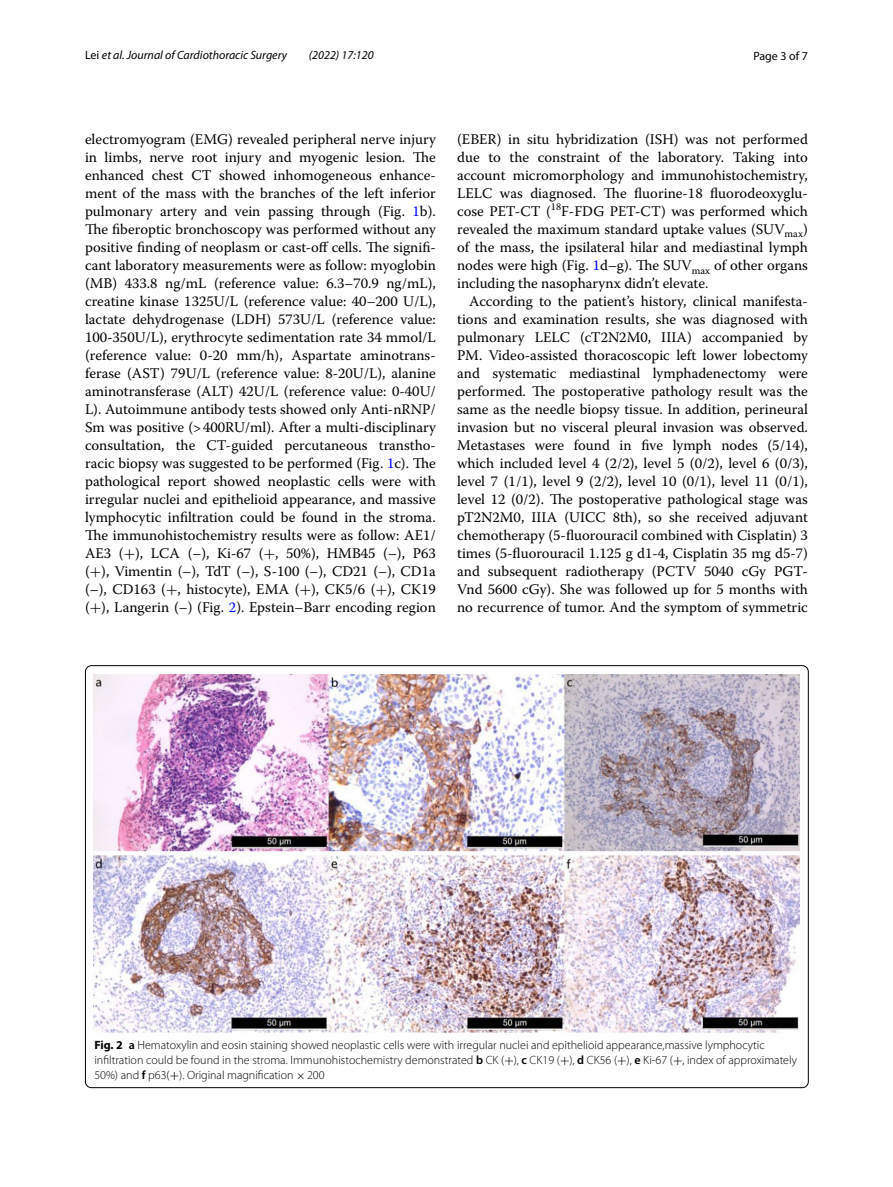
<style>
.page{position:relative;width:893px;height:1187px;background:#fff}
.page>*{position:absolute;margin:0;border:0;box-sizing:border-box;transform-origin:0 0}
.t1{font:14.7px/18px "Warnock Pro";color:#000;text-align:justify}
.t2{font:300 12px/15px "Myriad Pro";color:#000}
.t3{font:italic 12px "Myriad Pro";color:#000}
.t4{font:12px "Myriad Pro";color:#000}
.s1{font-style:normal}
.s2{color:#00f}
.s3{font-family:"MTSY"}
.s4{font-weight:700}
.s5{font-weight:600}
.s6{font-family:"MTSY";font-weight:400}
</style>
<div class="page">
<img style="left:94px;top:674px;width:706px;height:359px">
<p class="t3" style="left:85px;top:48px;width:204px"><span class="s1">Lei</span> et al. Journal of Cardiothoracic Surgery</p>
<p class="t3" style="left:309px;top:48px;width:66px">(2022) 17:120</p>
<p class="t4" style="left:753px;top:48px;width:56px">Page 3 of 7</p>
<p class="t1" style="left:85px;top:130px;width:352px">electromyogram (EMG) revealed peripheral nerve injury in limbs, nerve root injury and myogenic lesion. The enhanced chest CT showed inhomogeneous enhance&shy;ment of the mass with the branches of the left inferior pulmonary artery and vein passing through (Fig. <span class="s2">1</span>b).<br>The fiberoptic bronchoscopy was performed without any positive finding of neoplasm or cast-off cells. The signifi&shy;cant laboratory measurements were as follow: myoglobin (MB) 433.8 ng/mL (reference value: 6.3–70.9 ng/mL), creatine kinase 1325U/L (reference value: 40–200 U/L), lactate dehydrogenase (LDH) 573U/L (reference value:<br>100-350U/L), erythrocyte sedimentation rate 34 mmol/L (reference value: 0-20 mm/h), Aspartate aminotrans&shy;ferase (AST) 79U/L (reference value: 8-20U/L), alanine aminotransferase (ALT) 42U/L (reference value: 0-40U/ L). Autoimmune antibody tests showed only Anti-nRNP/ Sm was positive (&gt;400RU/ml). After a multi-disciplinary consultation, the CT-guided percutaneous transtho&shy;racic biopsy was suggested to be performed (Fig. <span class="s2">1</span>c). The pathological report showed neoplastic cells were with irregular nuclei and epithelioid appearance, and massive lymphocytic infiltration could be found in the stroma.<br>The immunohistochemistry results were as follow: AE1/ AE3 (<span class="s3">+</span>), LCA (–), Ki-67 (<span class="s3">+</span>, 50%), HMB45 (–), P63 (<span class="s3">+</span>), Vimentin (–), TdT (–), S-100 (–), CD21 (–), CD1a (–), CD163 (<span class="s3">+</span>, histocyte), EMA (<span class="s3">+</span>), CK5/6 (<span class="s3">+</span>), CK19 (<span class="s3">+</span>), Langerin (–) (Fig. <span class="s2">2</span>). Epstein–Barr encoding region</p>
<p class="t1" style="left:457px;top:130px;width:352px">(EBER) in situ hybridization (ISH) was not performed due to the constraint of the laboratory. Taking into account micromorphology and immunohistochemistry, LELC was diagnosed. The fluorine-18 fluorodeoxyglu&shy;cose PET-CT (<sup>18</sup>F-FDG PET-CT) was performed which revealed the maximum standard uptake values (SUV<sub>max</sub>) of the mass, the ipsilateral hilar and mediastinal lymph nodes were high (Fig. <span class="s2">1</span>d–g). The SUV<sub>max</sub> of other organs including the nasopharynx didn’t elevate.</p>
<p class="t1" style="left:457px;top:292px;width:352px;text-indent:12px">According to the patient’s history, clinical manifesta&shy;tions and examination results, she was diagnosed with pulmonary LELC (cT2N2M0, IIIA) accompanied by PM. Video-assisted thoracoscopic left lower lobectomy and systematic mediastinal lymphadenectomy were performed. The postoperative pathology result was the same as the needle biopsy tissue. In addition, perineural invasion but no visceral pleural invasion was observed.<br>Metastases were found in five lymph nodes (5/14), which included level 4 (2/2), level 5 (0/2), level 6 (0/3), level 7 (1/1), level 9 (2/2), level 10 (0/1), level 11 (0/1), level 12 (0/2). The postoperative pathological stage was pT2N2M0, IIIA (UICC 8th), so she received adjuvant chemotherapy (5-fluorouracil combined with Cisplatin) 3 times (5-fluorouracil 1.125 g d1-4, Cisplatin 35 mg d5-7) and subsequent radiotherapy (PCTV 5040 cGy PGT-Vnd 5600 cGy). She was followed up for 5 months with no recurrence of tumor. And the symptom of symmetric</p>
<p class="t2" style="left:94px;top:1037px;width:704px"><span class="s4">Fig. 2</span> <span class="s5">a</span> Hematoxylin and eosin staining showed neoplastic cells were with irregular nuclei and epithelioid appearance,massive lymphocytic infiltration could be found in the stroma. Immunohistochemistry demonstrated <span class="s5">b</span> CK (<span class="s6">+</span>), <span class="s5">c</span> CK19 (<span class="s6">+</span>), <span class="s5">d</span> CK56 (<span class="s6">+</span>), <span class="s5">e</span> Ki-67 (<span class="s6">+</span>, index of approximately<br>50%) and <span class="s5">f</span> p63(<span class="s6">+</span>). Original magnification <span class="s6">×</span>200</p>
</div>
